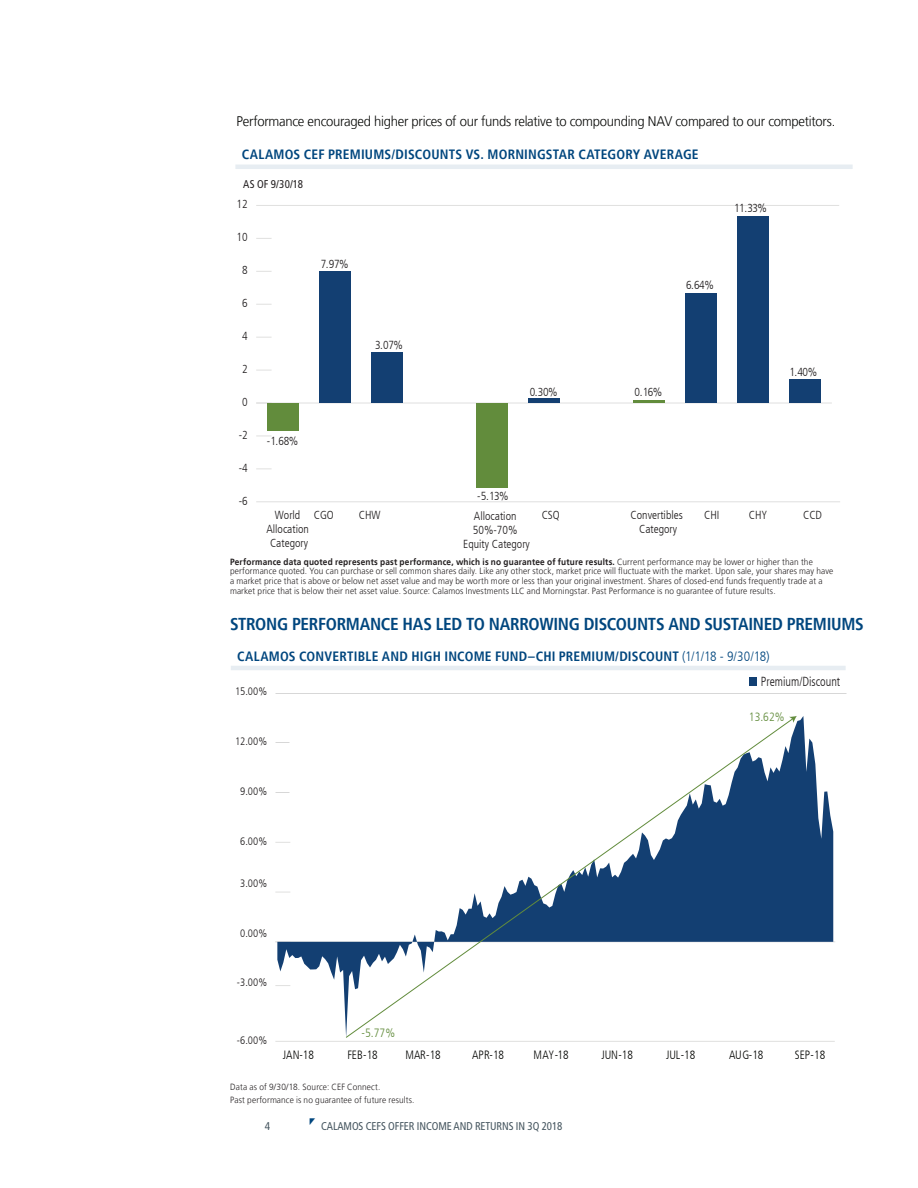
<style>
.page{position:relative;width:918px;height:1188px;background:#fff}
.page>*{position:absolute;margin:0;border:0;box-sizing:border-box;transform-origin:0 0}
.t1{font:700 condensed 17.25px "Frutiger LT";letter-spacing:-.02em;color:#00467e}
.t2{font:300 13.8px "Frutiger LT";letter-spacing:-.02em;color:#040503;scale:.94 1}
.t3{font:700 condensed 13.5px "Frutiger LT";letter-spacing:.015em;color:#00467e}
.t4{font:300 condensed 13.05px "Frutiger LT";color:#201d1e;scale:.92 1}
.t5{font:300 condensed 12px "Frutiger LT";letter-spacing:-.005em;color:#040503;scale:.96 1}
.t6{font:300 condensed 12px "Frutiger LT";color:#628c3c}
.t7{font:300 condensed 11.7px/14px "Frutiger LT";color:#201d1e;text-align:center}
.t8{font:condensed 11.25px "Frutiger LT";letter-spacing:-.01em;color:#45555f}
.t9{font:condensed 11.25px "Frutiger LT";letter-spacing:.01em;color:#231f20}
.t10{font:300 condensed 10.8px "Frutiger LT";color:#201d1e}
.t11{font:300 9px/9.8px "Frutiger LT";letter-spacing:.015em;color:#231f20;scale:.92 1}
.s1{font-weight:700}
.s2{font-weight:300}
</style>
<div class="page">
<hr style="left:231px;top:666px;width:615px;height:4px;background:#e7edf2">
<div style="left:749px;top:678px;width:7px;height:8px;background:#124073"></div>
<hr style="left:276px;top:941px;width:559px;height:1px;background:#e0e0df">
<hr style="left:276px;top:1041px;width:558px;height:1px;background:#e0e0df">
<svg style="left:277px;top:716px;width:556px;height:296px"></svg>
<svg style="left:345px;top:718px;width:449px;height:320px"></svg>
<svg style="left:789px;top:716px;width:8px;height:7px"></svg>
<hr style="left:235px;top:165px;width:618px;height:4px;background:#e7edf2">
<hr style="left:257px;top:403px;width:574px;height:1px;background:#e0e0df">
<hr style="left:257px;top:501px;width:583px;height:1px;background:#e0e0df">
<svg style="left:257px;top:468px;width:14px;height:1px"></svg>
<svg style="left:257px;top:436px;width:14px;height:1px"></svg>
<svg style="left:257px;top:370px;width:14px;height:1px"></svg>
<svg style="left:257px;top:337px;width:14px;height:1px"></svg>
<svg style="left:257px;top:304px;width:14px;height:1px"></svg>
<svg style="left:257px;top:271px;width:14px;height:1px"></svg>
<svg style="left:257px;top:238px;width:14px;height:1px"></svg>
<hr style="left:257px;top:205px;width:582px;height:1px;background:#e0e0df">
<div style="left:267px;top:403px;width:31px;height:28px;background:#628c3c"></div>
<div style="left:319px;top:272px;width:32px;height:131px;background:#133f72"></div>
<div style="left:372px;top:352px;width:31px;height:51px;background:#133f72"></div>
<div style="left:476px;top:403px;width:31px;height:84px;background:#628c3c"></div>
<div style="left:528px;top:398px;width:32px;height:5px;background:#133f72"></div>
<hr style="left:633px;top:400px;width:31px;height:3px;background:#628c3c">
<div style="left:685px;top:294px;width:31px;height:109px;background:#133f72"></div>
<div style="left:737px;top:216px;width:32px;height:187px;background:#133f72"></div>
<div style="left:790px;top:380px;width:31px;height:23px;background:#133f72"></div>
<h2 class="t2" style="left:236px;top:113px;width:639px">Performance encouraged higher prices of our funds relative to compounding NAV compared to our competitors.</h2>
<h3 class="t3" style="left:242px;top:147px;width:458px">CALAMOS CEF PREMIUMS/DISCOUNTS VS. MORNINGSTAR CATEGORY AVERAGE</h3>
<p class="t9" style="left:243px;top:177px;width:61px">AS OF 9/30/18</p>
<p class="t7" style="left:237px;top:197px;width:13px">12</p>
<p class="t7" style="left:237px;top:230px;width:13px">10</p>
<p class="t7" style="left:242px;top:263px;width:7px">8</p>
<p class="t7" style="left:242px;top:296px;width:7px">6</p>
<p class="t7" style="left:242px;top:329px;width:7px">4</p>
<p class="t7" style="left:242px;top:362px;width:7px">2</p>
<p class="t7" style="left:242px;top:395px;width:7px">0</p>
<p class="t7" style="left:239px;top:428px;width:11px">-2</p>
<p class="t7" style="left:239px;top:461px;width:11px">-4</p>
<p class="t7" style="left:239px;top:494px;width:11px">-6</p>
<p class="t7" style="left:267px;top:435px;width:33px">-1.68%</p>
<p class="t7" style="left:321px;top:257px;width:29px">7.97%</p>
<p class="t7" style="left:375px;top:339px;width:29px">3.07%</p>
<p class="t7" style="left:686px;top:278px;width:29px">6.64%</p>
<p class="t7" style="left:530px;top:385px;width:29px">0.30%</p>
<p class="t7" style="left:635px;top:385px;width:29px">0.16%</p>
<p class="t7" style="left:477px;top:489px;width:33px">-5.13%</p>
<p class="t7" style="left:734px;top:202px;width:34px">11.33%</p>
<p class="t7" style="left:789px;top:366px;width:29px">1.40%</p>
<p class="t7" style="left:266px;top:508px;width:44px">World<br>Allocation<br>Category</p>
<p class="t7" style="left:314px;top:508px;width:22px">CGO</p>
<p class="t7" style="left:359px;top:508px;width:23px">CHW</p>
<p class="t7" style="left:474px;top:509px;width:44px">Allocation</p>
<p class="t7" style="left:803px;top:508px;width:20px">CCD</p>
<p class="t7" style="left:542px;top:508px;width:20px">CSQ</p>
<p class="t7" style="left:631px;top:508px;width:54px">Convertibles<br>Category</p>
<p class="t7" style="left:704px;top:508px;width:17px">CHI</p>
<p class="t7" style="left:749px;top:508px;width:20px">CHY</p>
<p class="t7" style="left:463px;top:523px;width:68px">50%-70%<br>Equity Category</p>
<p class="t11" style="left:230px;top:557px;width:657px"><span class="s1">Performance data quoted represents past performance, which is no guarantee of future results.</span> Current performance may be lower or higher than the performance quoted. You can purchase or sell common shares daily. Like any other stock, market price will fluctuate with the market. Upon sale, your shares may have a market price that is above or below net asset value and may be worth more or less than your original investment. Shares of closed-end funds frequently trade at a market price that is below their net asset value. Source: Calamos Investments LLC and Morningstar. Past Performance is no guarantee of future results.</p>
<h1 class="t1" style="left:230px;top:614px;width:635px">STRONG PERFORMANCE HAS LED TO NARROWING DISCOUNTS AND SUSTAINED PREMIUMS</h1>
<h3 class="t3" style="left:237px;top:648px;width:534px">CALAMOS CONVERTIBLE AND HIGH INCOME FUND–CHI PREMIUM/DISCOUNT <span class="s2">(1/1/18 - 9/30/18)</span></h3>
<p class="t10" style="left:235px;top:686px;width:34px">15.00%</p>
<p class="t10" style="left:235px;top:735px;width:34px">12.00%</p>
<p class="t10" style="left:240px;top:785px;width:28px">9.00%</p>
<p class="t10" style="left:240px;top:835px;width:28px">6.00%</p>
<p class="t10" style="left:240px;top:877px;width:28px">3.00%</p>
<p class="t10" style="left:240px;top:927px;width:28px">0.00%</p>
<p class="t10" style="left:237px;top:977px;width:32px">-3.00%</p>
<h3 class="t4" style="left:761px;top:674px;width:88px">Premium/Discount</h3>
<h3 class="t6" style="left:749px;top:710px;width:37px">13.62%</h3>
<p class="t10" style="left:237px;top:1034px;width:32px">-6.00%</p>
<h3 class="t6" style="left:362px;top:1027px;width:35px">-5.77%</h3>
<h3 class="t5" style="left:283px;top:1048px;width:34px">JAN-18</h3>
<h3 class="t5" style="left:347px;top:1048px;width:33px">FEB-18</h3>
<h3 class="t5" style="left:405px;top:1048px;width:38px">MAR-18</h3>
<h3 class="t5" style="left:472px;top:1048px;width:35px">APR-18</h3>
<h3 class="t5" style="left:534px;top:1048px;width:38px">MAY-18</h3>
<h3 class="t5" style="left:601px;top:1048px;width:34px">JUN-18</h3>
<h3 class="t5" style="left:666px;top:1048px;width:32px">JUL-18</h3>
<h3 class="t5" style="left:729px;top:1048px;width:37px">AUG-18</h3>
<h3 class="t5" style="left:795px;top:1048px;width:33px">SEP-18</h3>
<p class="t11" style="left:230px;top:1080px;width:202px;line-height:13px">Data as of 9/30/18. Source: CEF Connect.<br>Past performance is no guarantee of future results.</p>
<p class="t8" style="left:265px;top:1120px;width:7px">4</p>
<p class="t8" style="left:321px;top:1120px;width:243px">CALAMOS CEFS OFFER INCOME AND RETURNS IN 3Q 2018</p>
</div>
